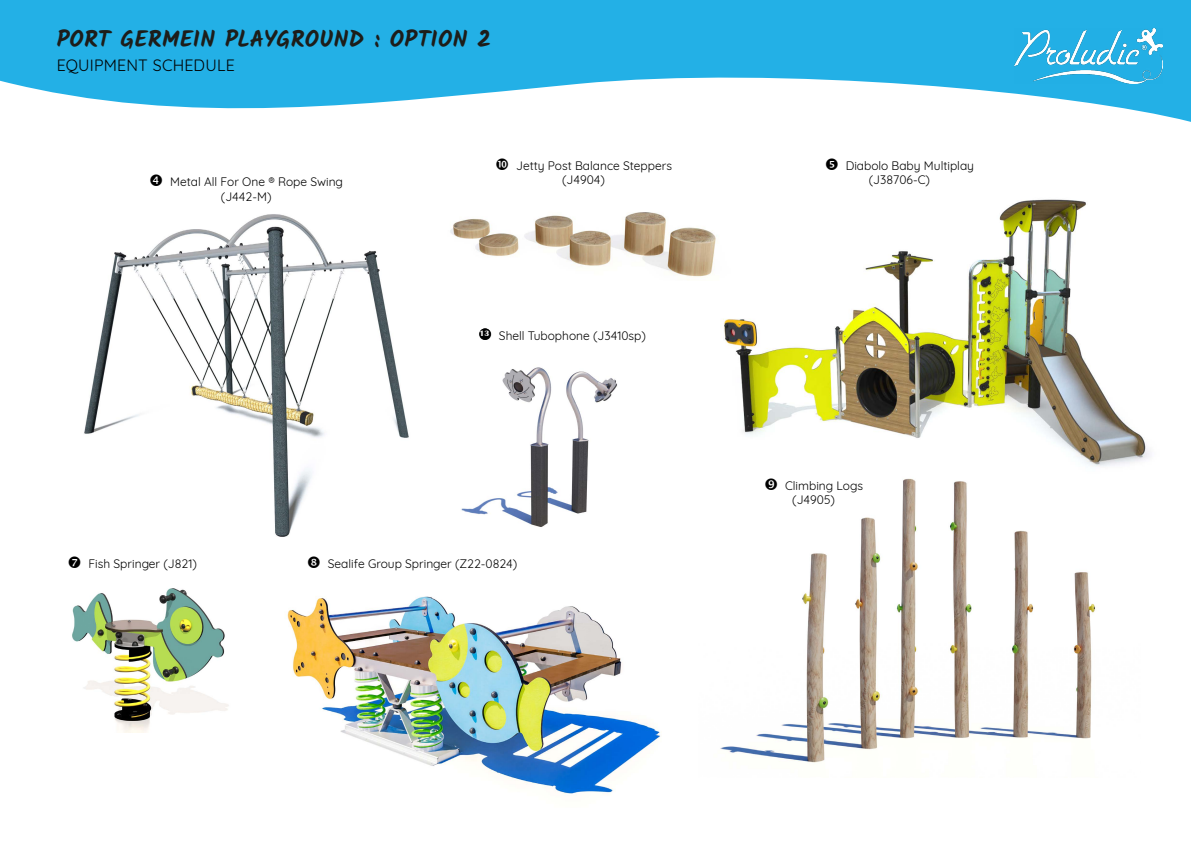
<style>
.page{position:relative;width:1191px;height:842px;background:#fff}
.page>*{position:absolute;margin:0;border:0;box-sizing:border-box;transform-origin:0 0}
.t1{font:700 23px "Kalam";letter-spacing:.015em;color:#1d1d1a}
.t2{font:16px "Quicksand";letter-spacing:.015em;color:#000}
.t3{font:12px/14.4px "Quicksand";color:#000}
.t4{font:700 8px "Britannic";color:#fff}
</style>
<div class="page">
<img style="left:84px;top:214px;width:325px;height:309px">
<img style="left:723px;top:199px;width:427px;height:266px">
<img style="left:274px;top:523px;width:386px;height:273px">
<img style="left:72px;top:588px;width:157px;height:145px">
<img style="left:720px;top:465px;width:390px;height:298px">
<img style="left:450px;top:203px;width:280px;height:78px">
<img style="left:414px;top:367px;width:246px;height:166px">
<svg style="left:0;top:0;width:1191px;height:122px;fill:#23b0e6"></svg>
<img style="left:1014px;top:29px;width:148px;height:55px">
<svg style="left:308px;top:556px;width:12px;height:12px"></svg>
<svg style="left:765px;top:478px;width:12px;height:12px"></svg>
<svg style="left:479px;top:328px;width:12px;height:12px"></svg>
<h1 class="t1" style="left:57px;top:26px;width:436px">PORT GERMEIN PLAYGROUND : OPTION 2</h1>
<h2 class="t2" style="left:57px;top:53px;width:180px">EQUIPMENT SCHEDULE</h2>
<p class="t3" style="left:221px;top:174px;width:124px;text-indent:-51px">Metal All For One ® Rope Swing (J442-M)</p>
<p class="t3" style="left:562px;top:157px;width:111px;line-height:14px;text-indent:-46px">Jetty Post Balance Steppers (J4904)</p>
<p class="t4" style="left:479px;top:329px;width:11px">13</p>
<p class="t3" style="left:499px;top:327px;width:148px">Shell Tubophone (J3410sp)</p>
<p class="t3" style="left:88px;top:555px;width:110px">Fish Springer (J821)</p>
<p class="t3" style="left:328px;top:555px;width:191px">Sealife Group Springer (Z22-0824)</p>
<p class="t3" style="left:869px;top:157px;width:107px;text-indent:-23px">Diabolo Baby Multiplay (J38706-C)</p>
<p class="t3" style="left:792px;top:477px;width:72px;line-height:14px;text-indent:-7px">Climbing Logs (J4905)</p>
</div>
